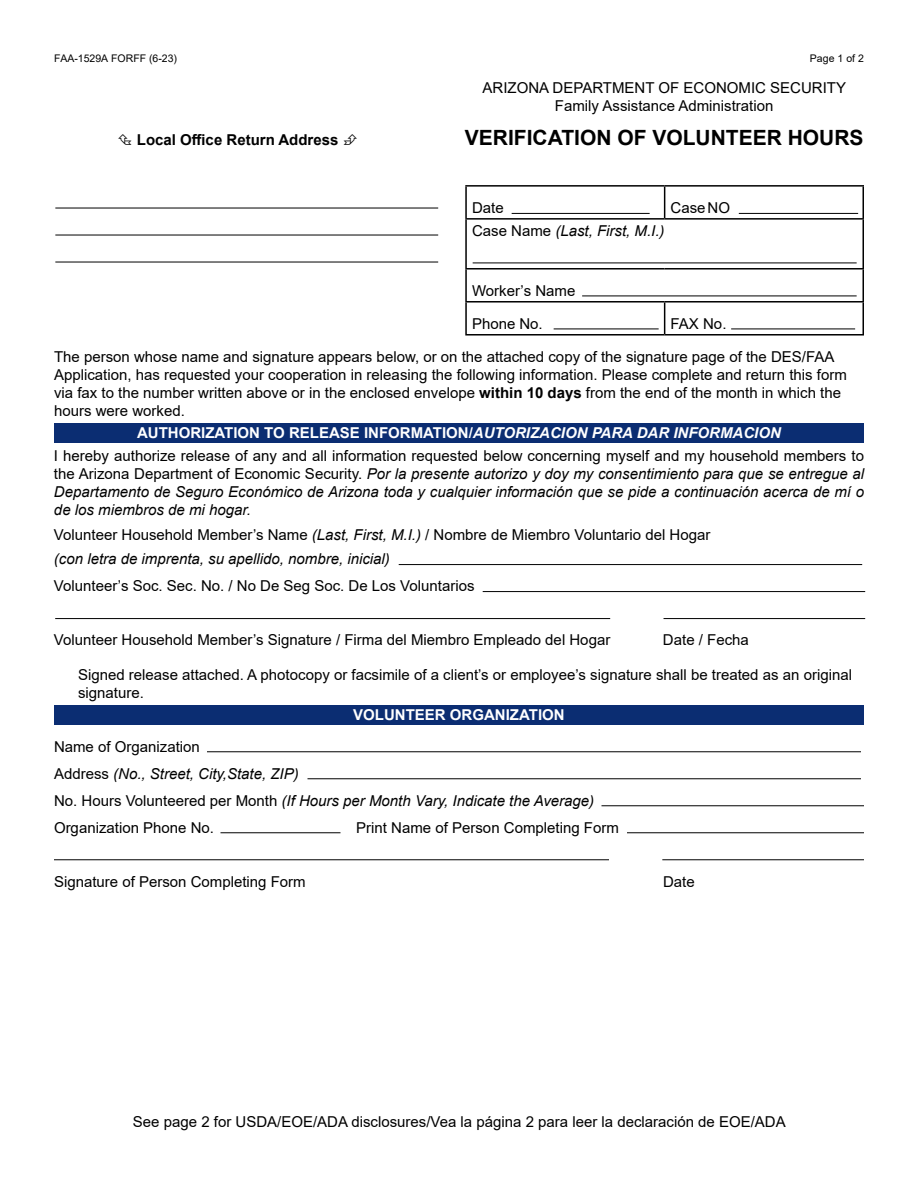
<style>
.page{position:relative;width:918px;height:1188px;background:#fff}
.page>*{position:absolute;margin:0;border:0;box-sizing:border-box;transform-origin:0 0}
.t1{font:700 21px "Arial";color:#000}
.t2{font:15px/18px "Arial";color:#000}
.t3{font:italic 15px/18px "Arial";color:#000;text-align:justify}
.t4{font:700 15px "Arial";color:#000}
.t5{font:700 15px "Arial";color:#fff}
.t6{font:10.5px "Arial";color:#000}
.s1{font-style:normal}
.s2{font-weight:700}
.s3{font-weight:700;color:#fff}
.s4{font-weight:700;font-style:italic;color:#fff}
.s5{font-style:italic}
</style>
<div class="page">
<hr style="left:465px;top:185px;width:200px;height:2px;background:#000">
<hr style="left:465px;top:187px;width:2px;height:31px;background:#000">
<hr style="left:665px;top:185px;width:199px;height:2px;background:#000">
<hr style="left:664px;top:187px;width:1px;height:31px;background:#000">
<hr style="left:862px;top:187px;width:2px;height:31px;background:#000">
<hr style="left:465px;top:218px;width:200px;height:2px;background:#000">
<hr style="left:465px;top:220px;width:2px;height:48px;background:#000">
<hr style="left:665px;top:218px;width:199px;height:2px;background:#000">
<hr style="left:862px;top:220px;width:2px;height:48px;background:#000">
<hr style="left:465px;top:268px;width:200px;height:2px;background:#000">
<hr style="left:465px;top:270px;width:2px;height:31px;background:#000">
<hr style="left:665px;top:268px;width:199px;height:2px;background:#000">
<hr style="left:862px;top:270px;width:2px;height:31px;background:#000">
<hr style="left:465px;top:301px;width:200px;height:2px;background:#000">
<hr style="left:465px;top:303px;width:2px;height:31px;background:#000">
<hr style="left:665px;top:301px;width:199px;height:2px;background:#000">
<hr style="left:664px;top:303px;width:1px;height:31px;background:#000">
<hr style="left:862px;top:303px;width:2px;height:31px;background:#000">
<hr style="left:465px;top:334px;width:200px;height:2px;background:#000">
<hr style="left:665px;top:334px;width:199px;height:2px;background:#000">
<div style="left:54px;top:423px;width:810px;height:20px;background:#0b2d72"></div>
<div style="left:54px;top:705px;width:810px;height:20px;background:#0b2d72"></div>
<hr style="left:399px;top:564px;width:463px;height:1px;background:#000">
<hr style="left:483px;top:591px;width:382px;height:1px;background:#000">
<hr style="left:55px;top:618px;width:555px;height:1px;background:#000">
<hr style="left:664px;top:618px;width:201px;height:1px;background:#000">
<hr style="left:55px;top:208px;width:383px;height:1px;background:#000">
<hr style="left:55px;top:235px;width:383px;height:1px;background:#000">
<hr style="left:55px;top:262px;width:383px;height:1px;background:#000">
<hr style="left:512px;top:213px;width:138px;height:1px;background:#000">
<hr style="left:739px;top:213px;width:119px;height:1px;background:#000">
<hr style="left:473px;top:263px;width:384px;height:1px;background:#000">
<hr style="left:582px;top:296px;width:275px;height:1px;background:#000">
<hr style="left:554px;top:329px;width:105px;height:1px;background:#000">
<hr style="left:731px;top:329px;width:124px;height:1px;background:#000">
<hr style="left:207px;top:751px;width:654px;height:1px;background:#000">
<hr style="left:308px;top:778px;width:553px;height:1px;background:#000">
<hr style="left:602px;top:805px;width:262px;height:1px;background:#000">
<hr style="left:220px;top:832px;width:120px;height:1px;background:#000">
<hr style="left:627px;top:832px;width:237px;height:1px;background:#000">
<hr style="left:54px;top:859px;width:555px;height:1px;background:#000">
<hr style="left:662px;top:859px;width:202px;height:1px;background:#000">
<p class="t6" style="left:54px;top:51px;width:125px">FAA-1529A FORFF (6-23)</p>
<p class="t6" style="left:810px;top:51px;width:56px">Page 1 of 2</p>
<p class="t2" style="left:483px;top:79px;width:365px;text-align:center">ARIZONA DEPARTMENT OF ECONOMIC SECURITY<br>Family Assistance Administration</p>
<p class="t4" style="left:137px;top:129px;width:203px">Local Office Return Address</p>
<h1 class="t1" style="left:465px;top:123px;width:400px">VERIFICATION OF VOLUNTEER HOURS</h1>
<p class="t2" style="left:472px;top:198px;width:33px">Date</p>
<p class="t2" style="left:671px;top:198px;width:61px">Case NO</p>
<p class="t3" style="left:472px;top:222px;width:194px"><span class="s1">Case Name</span> (Last, First, M.I.)</p>
<p class="t2" style="left:472px;top:281px;width:105px">Worker’s Name</p>
<p class="t2" style="left:472px;top:314px;width:72px">Phone No.</p>
<p class="t2" style="left:54px;top:307px;width:782px;line-height:32.8px;text-indent:617px">FAX No.<br>The person whose name and signature appears below, or on the attached copy of the signature page of the DES/FAA</p>
<p class="t2" style="left:54px;top:365px;width:794px">Application, has requested your cooperation in releasing the following information. Please complete and return this form via fax to the number written above or in the enclosed envelope <span class="s2">within 10 days</span> from the end of the month in which the hours were worked.</p>
<p class="t2" style="left:54px;top:422px;width:812px;line-height:22.4px;text-align:center"><span class="s3">AUTHORIZATION TO RELEASE INFORMATION/</span><span class="s4">AUTORIZACION PARA DAR INFORMACION<br></span>I hereby authorize release of any and all information requested below concerning myself and my household members to</p>
<p class="t3" style="left:54px;top:465px;width:812px"><span class="s1">the Arizona Department of Economic Security.</span> Por la presente autorizo y doy my consentimiento para que se entregue al Departamento de Seguro Económico de Arizona toda y cualquier información que se pide a continuación acerca de mí o de los miembros de mi hogar.</p>
<p class="t2" style="left:54px;top:523px;width:658px;line-height:24px">Volunteer Household Member’s Name <span class="s5">(Last, First, M.I.)</span> / Nombre de Miembro Voluntario del Hogar <span class="s5">(con letra de imprenta, su apellido, nombre, inicial)</span></p>
<p class="t2" style="left:54px;top:577px;width:422px">Volunteer’s Soc. Sec. No. / No De Seg Soc. De Los Voluntarios</p>
<p class="t2" style="left:54px;top:631px;width:558px">Volunteer Household Member’s Signature / Firma del Miembro Empleado del Hogar</p>
<p class="t2" style="left:663px;top:631px;width:87px">Date / Fecha</p>
<p class="t2" style="left:78px;top:665px;width:776px">Signed release attached. A photocopy or facsimile of a client’s or employee’s signature shall be treated as an original signature.</p>
<p class="t5" style="left:353px;top:704px;width:213px">VOLUNTEER ORGANIZATION</p>
<p class="t2" style="left:54px;top:733px;width:542px;line-height:27px">Name of Organization<br>Address <span class="s5">(No., Street, City,State, ZIP)<br></span>No. Hours Volunteered per Month <span class="s5">(If Hours per Month Vary, Indicate the Average)<br></span>Organization Phone No.</p>
<p class="t2" style="left:356px;top:818px;width:264px">Print Name of Person Completing Form</p>
<p class="t2" style="left:54px;top:872px;width:253px">Signature of Person Completing Form</p>
<p class="t2" style="left:663px;top:872px;width:33px">Date</p>
<p class="t2" style="left:133px;top:1113px;width:654px">See page 2 for USDA/EOE/ADA disclosures/Vea la página 2 para leer la declaración de EOE/ADA</p>
</div>
